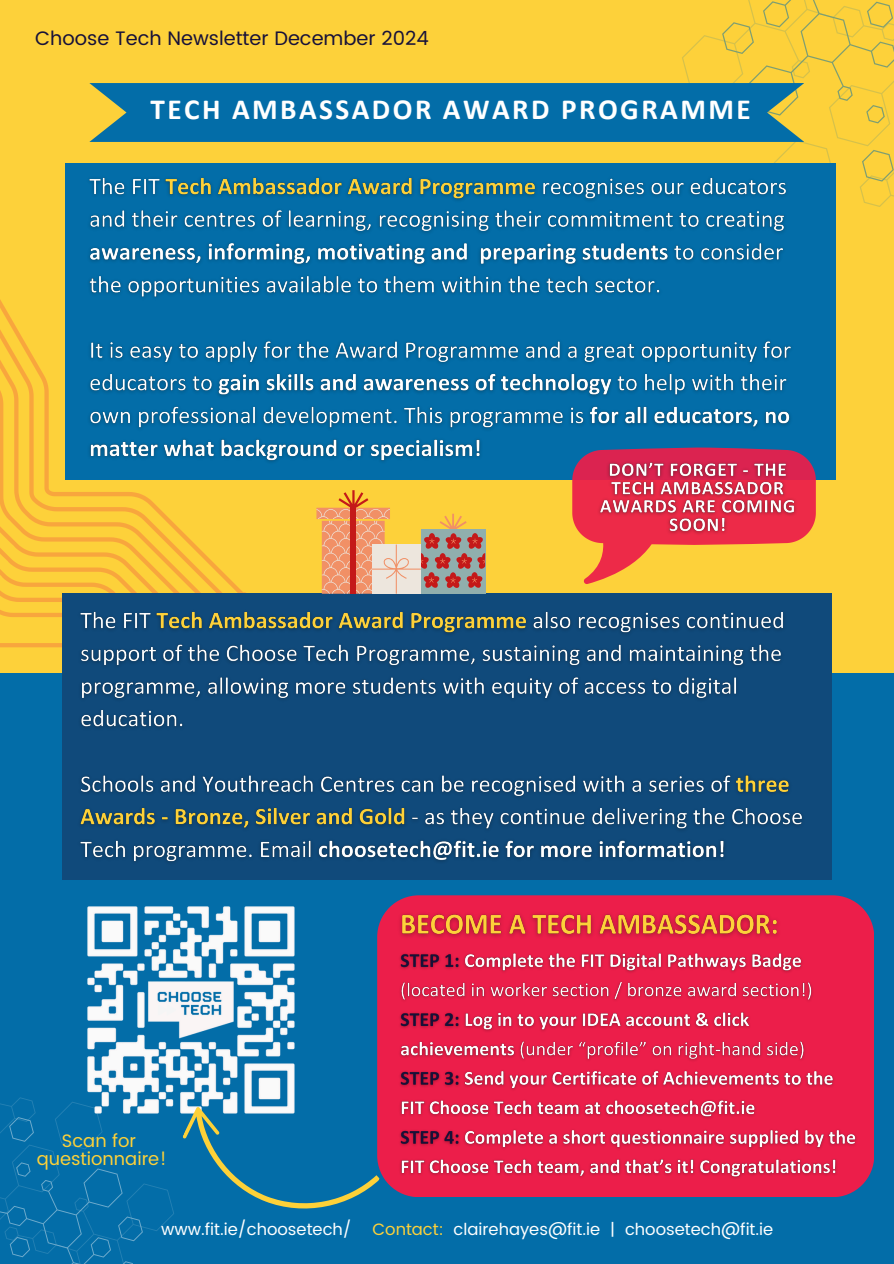
<style>
.page{position:relative;width:894px;height:1264px;background:#fff}
.page>*{position:absolute;margin:0;border:0;box-sizing:border-box;transform-origin:0 0}
.t1{font:700 29.25px "Calibri";letter-spacing:.085em;color:#fff}
.t2{font:19.5px "Poppins";color:#171139}
.t3{font:18px/18px "Poppins";color:#fed138;text-align:center}
.t4{font:16.5px "Poppins";color:#fff}
.s1{color:#fdd13a}
</style>
<div class="page">
<div style="left:0;top:0;width:893px;height:1263px;background:#036da8"></div>
<div style="left:0;top:0;width:893px;height:672px;background:#fdd13a"></div>
<div style="left:66px;top:163px;width:769px;height:317px;background:#036da8"></div>
<svg style="left:377px;top:895px;width:496px;height:302px;background:#dd224f"></svg>
<img style="left:89px;top:212px;width:702px;height:250px">
<svg style="left:572px;top:447px;width:243px;height:137px"></svg>
<img style="left:592px;top:456px;width:210px;height:84px">
<svg style="left:89px;top:0;width:804px;height:212px"></svg>
<svg style="left:0;top:275px;width:248px;height:398px"></svg>
<div style="left:62px;top:593px;width:769px;height:286px;background:#104a7b"></div>
<svg style="left:316px;top:490px;width:169px;height:103px"></svg>
<img style="left:87px;top:906px;width:208px;height:186px">
<svg style="left:0;top:1092px;width:381px;height:171px"></svg>
<img style="left:394px;top:906px;width:391px;height:38px">
<img style="left:394px;top:948px;width:468px;height:236px">
<img style="left:80px;top:611px;width:723px;height:251px">
<p class="t2" style="left:35px;top:27px;width:395px">Choose Tech Newsletter December 2024</p>
<p class="t1" style="left:150px;top:97px;width:601px">TECH AMBASSADOR AWARD PROGRAMME</p>
<p class="t3" style="left:37px;top:1131px;width:131px">Scan for questionnaire!</p>
<h4 class="t4" style="left:161px;top:1219px;width:192px">www.fit.ie/choosetech/</h4>
<h1 class="t4" style="left:372px;top:1219px;width:402px"><span class="s1">Contact:</span> clairehayes@fit.ie | choosetech@fit.ie</h1>
</div>
